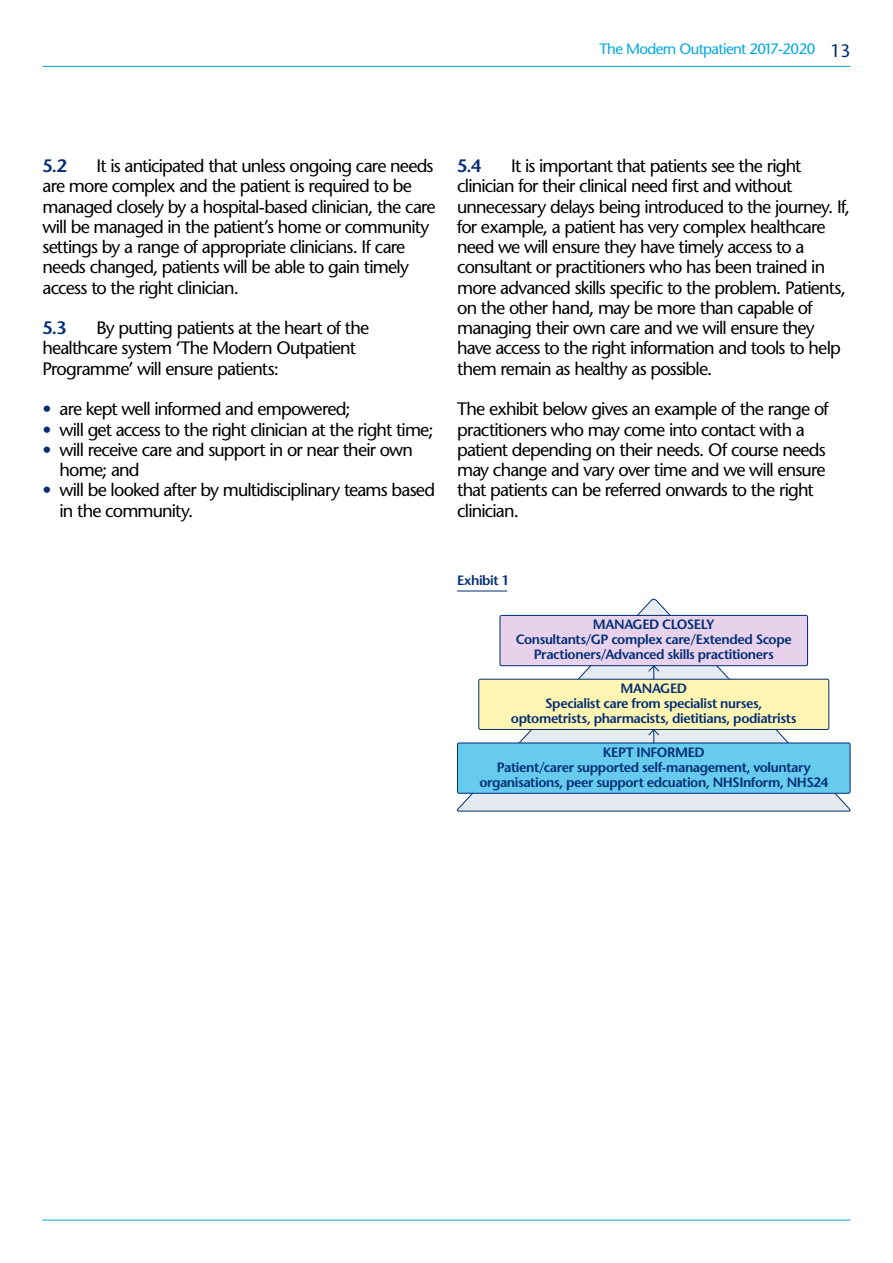
<style>
.page{position:relative;width:893px;height:1263px;background:#fff}
.page>*{position:absolute;margin:0;border:0;box-sizing:border-box;transform-origin:0 0}
.t1{font:18px/20.2px "Stone Sans";letter-spacing:-.045em;color:#000}
.t2{font:600 18px "Stone Sans";color:#002d73}
.t3{font:15px "Stone Sans";letter-spacing:-.04em;color:#00a8e1}
.t4{font:600 13.5px/15px "Stone Sans";letter-spacing:-.03em;color:#002d73;text-align:center}
.s1{font-size:18px;color:#002d73}
.s2{color:#002d73}
</style>
<div class="page">
<hr style="left:43px;top:66px;width:807px;height:1px;background:#00a8e1">
<hr style="left:43px;top:1220px;width:807px;height:1px;background:#00a8e1">
<svg style="left:457px;top:598px;width:394px;height:214px"></svg>
<div style="left:500px;top:615px;width:307px;height:51px;background:#e8d1eb;border-radius:2px"></div>
<div style="left:500px;top:615px;width:308px;height:51px;border:1px solid #002d73;border-radius:2px"></div>
<div style="left:479px;top:679px;width:350px;height:50px;background:#fff5b3;border-radius:2px"></div>
<div style="left:478px;top:679px;width:351px;height:51px;border:1px solid #002d73;border-radius:2px"></div>
<div style="left:457px;top:743px;width:393px;height:50px;background:#66cbed;border-radius:2px"></div>
<div style="left:457px;top:743px;width:393px;height:51px;border:1px solid #002d73;border-radius:2px"></div>
<svg style="left:648px;top:728px;width:12px;height:15px"></svg>
<svg style="left:648px;top:665px;width:12px;height:14px"></svg>
<hr style="left:457px;top:591px;width:50px;height:1px;background:#002d73">
<p class="t3" style="left:600px;top:40px;width:252px">The Modern Outpatient 2017-2020 <span class="s1">13</span></p>
<p class="t1" style="left:43px;top:156px;width:395px;text-indent:54px">It is anticipated that unless ongoing care needs are more complex and the patient is required to be managed closely by a hospital-based clinician, the care will be managed in the patient’s home or community settings by a range of appropriate clinicians. If care needs changed, patients will be able to gain timely access to the right clinician.</p>
<p class="t2" style="left:43px;top:317px;width:26px">5.3</p>
<p class="t2" style="left:43px;top:155px;width:26px">5.2</p>
<p class="t1" style="left:43px;top:318px;width:328px;text-indent:54px">By putting patients at the heart of the healthcare system ‘The Modern Outpatient<br>Programme’ will ensure patients:</p>
<p class="t1" style="left:43px;top:399px;width:310px"><span class="s2">•</span> are kept well informed and empowered;</p>
<p class="t1" style="left:43px;top:419px;width:393px"><span class="s2">•</span> will get access to the right clinician at the right time;</p>
<p class="t1" style="left:60px;top:439px;width:355px;text-indent:-17px"><span class="s2">•</span> will receive care and support in or near their own home; and</p>
<p class="t1" style="left:60px;top:480px;width:377px;text-indent:-17px"><span class="s2">•</span> will be looked after by multidisciplinary teams based in the community.</p>
<p class="t1" style="left:457px;top:156px;width:394px;text-indent:54px">It is important that patients see the right clinician for their clinical need first and without unnecessary delays being introduced to the journey. If, for example, a patient has very complex healthcare need we will ensure they have timely access to a consultant or practitioners who has been trained in more advanced skills specific to the problem. Patients, on the other hand, may be more than capable of managing their own care and we will ensure they have access to the right information and tools to help them remain as healthy as possible.</p>
<p class="t1" style="left:457px;top:399px;width:373px">The exhibit below gives an example of the range of practitioners who may come into contact with a patient depending on their needs. Of course needs may change and vary over time and we will ensure that patients can be referred onwards to the right clinician.</p>
<p class="t2" style="left:457px;top:155px;width:25px">5.4</p>
<p class="t4" style="left:457px;top:573px;width:54px">Exhibit 1</p>
<p class="t4" style="left:516px;top:617px;width:278px">MANAGED CLOSELY<br>Consultants/GP complex care/Extended Scope<br>Practioners/Advanced skills practitioners</p>
<p class="t4" style="left:511px;top:681px;width:287px">MANAGED<br>Specialist care from specialist nurses, optometrists, pharmacists, dietitians, podiatrists</p>
<p class="t4" style="left:479px;top:745px;width:350px">KEPT INFORMED<br>Patient/carer supported self-management, voluntary organisations, peer support edcuation, NHSInform, NHS24</p>
</div>
